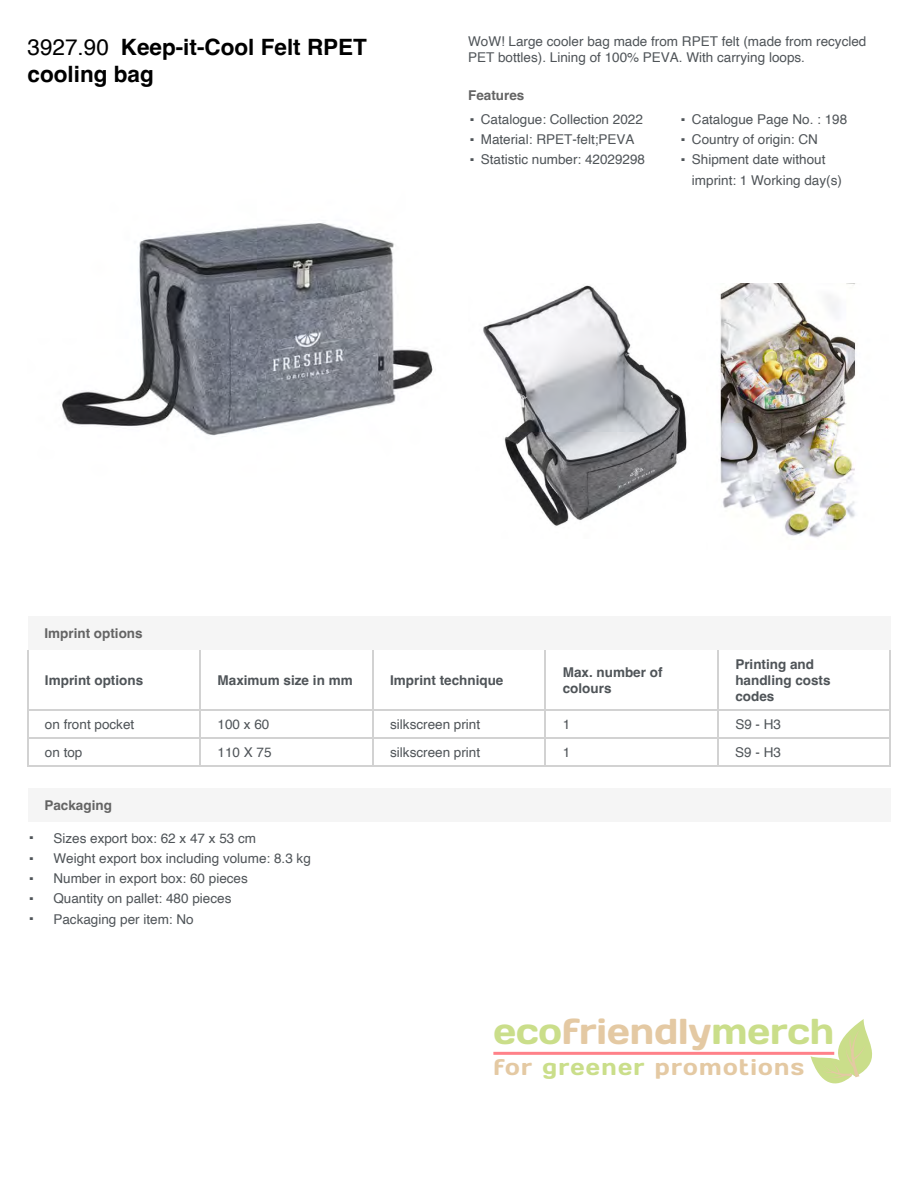
<style>
.page{position:relative;width:918px;height:1188px;background:#fff}
.page>*{position:absolute;margin:0;border:0;box-sizing:border-box;transform-origin:0 0}
.t1{font:36px "Days";color:#cade8a}
.t2{font:29.25px "Helvetica";color:#4f5458}
.t3{font:700 22.5px/26.8px "Helvetica";color:#000}
.t4{font:22.5px "Days";letter-spacing:.055em;color:#e4c9a3}
.t5{font:13.5px/20.2px "Helvetica";color:#4f5458}
.t6{font:700 13.5px/16px "Helvetica";color:#4f5458}
.t7{font:700 13.5px "Helvetica";color:#646464}
.s1{font-weight:400}
.s2{color:#e4c9a3}
.s3{color:#cade8a}
</style>
<div class="page">
<div style="left:28px;top:616px;width:862px;height:34px;background:#f5f5f5"></div>
<hr style="left:27px;top:650px;width:1px;height:61px;background:#d2d2d2">
<hr style="left:200px;top:650px;width:1px;height:61px;background:#d2d2d2">
<hr style="left:372px;top:650px;width:1px;height:61px;background:#d2d2d2">
<hr style="left:545px;top:650px;width:1px;height:61px;background:#d2d2d2">
<hr style="left:890px;top:650px;width:1px;height:61px;background:#d2d2d2">
<hr style="left:717px;top:650px;width:1px;height:61px;background:#d2d2d2">
<hr style="left:27px;top:709px;width:174px;height:2px;background:#d2d2d2">
<hr style="left:27px;top:709px;width:1px;height:30px;background:#d2d2d2">
<hr style="left:200px;top:709px;width:173px;height:2px;background:#d2d2d2">
<hr style="left:200px;top:709px;width:1px;height:30px;background:#d2d2d2">
<hr style="left:372px;top:709px;width:174px;height:2px;background:#d2d2d2">
<hr style="left:372px;top:709px;width:1px;height:30px;background:#d2d2d2">
<hr style="left:545px;top:709px;width:173px;height:2px;background:#d2d2d2">
<hr style="left:545px;top:709px;width:1px;height:30px;background:#d2d2d2">
<hr style="left:717px;top:709px;width:174px;height:2px;background:#d2d2d2">
<hr style="left:890px;top:709px;width:1px;height:30px;background:#d2d2d2">
<hr style="left:717px;top:709px;width:1px;height:30px;background:#d2d2d2">
<hr style="left:27px;top:737px;width:174px;height:2px;background:#d2d2d2">
<hr style="left:27px;top:765px;width:174px;height:1px;background:#d2d2d2">
<svg style="left:27px;top:739px;width:1px;height:26px"></svg>
<hr style="left:200px;top:737px;width:173px;height:2px;background:#d2d2d2">
<hr style="left:200px;top:765px;width:173px;height:1px;background:#d2d2d2">
<svg style="left:200px;top:739px;width:1px;height:26px"></svg>
<hr style="left:372px;top:737px;width:174px;height:2px;background:#d2d2d2">
<hr style="left:372px;top:765px;width:174px;height:1px;background:#d2d2d2">
<svg style="left:372px;top:739px;width:1px;height:26px"></svg>
<hr style="left:545px;top:737px;width:173px;height:2px;background:#d2d2d2">
<hr style="left:545px;top:765px;width:173px;height:1px;background:#d2d2d2">
<svg style="left:545px;top:739px;width:1px;height:26px"></svg>
<hr style="left:717px;top:737px;width:174px;height:2px;background:#d2d2d2">
<svg style="left:890px;top:739px;width:1px;height:26px"></svg>
<hr style="left:717px;top:765px;width:174px;height:1px;background:#d2d2d2">
<svg style="left:717px;top:739px;width:1px;height:26px"></svg>
<div style="left:28px;top:788px;width:862px;height:34px;background:#f5f5f5"></div>
<img style="left:61px;top:222px;width:372px;height:214px">
<img style="left:483px;top:285px;width:204px;height:241px">
<img style="left:720px;top:283px;width:136px;height:255px">
<hr style="left:493px;top:1052px;width:341px;height:3px;background:#ff8189">
<svg style="left:811px;top:1019px;width:61px;height:65px"></svg>
<h3 class="t3" style="left:28px;top:37px;width:341px"><span class="s1">3927.90</span> Keep-it-Cool Felt RPET cooling bag</h3>
<p class="t5" style="left:468px;top:34px;width:400px;line-height:15.6px">WoW! Large cooler bag made from RPET felt (made from recycled<br>PET bottles). Lining of 100% PEVA. With carrying loops.</p>
<p class="t7" style="left:468px;top:87px;width:58px">Features</p>
<p class="t5" style="left:468px;top:110px;width:381px"><sup>.</sup> Catalogue: Collection 2022 <sup>.</sup> Catalogue Page No. : 198 <sup>.</sup> Material: RPET-felt;PEVA</p>
<p class="t5" style="left:679px;top:130px;width:140px"><sup>.</sup> Country of origin: CN</p>
<p class="t5" style="left:468px;top:150px;width:178px"><sup>.</sup> Statistic number: 42029298</p>
<p class="t5" style="left:692px;top:150px;width:152px">Shipment date without imprint: 1 Working day(s)</p>
<h2 class="t2" style="left:679px;top:128px;width:10px">.</h2>
<p class="t7" style="left:44px;top:625px;width:100px">Imprint options</p>
<p class="t6" style="left:45px;top:673px;width:100px">Imprint options</p>
<p class="t6" style="left:218px;top:673px;width:137px">Maximum size in mm</p>
<p class="t6" style="left:390px;top:673px;width:115px">Imprint technique</p>
<p class="t6" style="left:563px;top:665px;width:101px">Max. number of colours</p>
<p class="t6" style="left:735px;top:657px;width:97px">Printing and handling costs codes</p>
<p class="t5" style="left:45px;top:714px;width:91px">on front pocket</p>
<p class="t5" style="left:218px;top:714px;width:53px">100 x 60</p>
<p class="t5" style="left:390px;top:714px;width:92px">silkscreen print</p>
<p class="t5" style="left:563px;top:714px;width:9px">1</p>
<p class="t5" style="left:735px;top:714px;width:47px">S9 - H3</p>
<p class="t5" style="left:45px;top:742px;width:39px">on top</p>
<p class="t5" style="left:218px;top:742px;width:56px">110 X 75</p>
<p class="t5" style="left:390px;top:742px;width:92px">silkscreen print</p>
<p class="t5" style="left:563px;top:742px;width:9px">1</p>
<p class="t5" style="left:735px;top:742px;width:47px">S9 - H3</p>
<p class="t7" style="left:44px;top:797px;width:69px">Packaging</p>
<p class="t5" style="left:28px;top:828px;width:285px"><sup>.</sup> Sizes export box: 62 x 47 x 53 cm<br><sup>.</sup> Weight export box including volume: 8.3 kg <sup>.</sup> Number in export box: 60 pieces<br><sup>.</sup> Quantity on pallet: 480 pieces<br><sup>.</sup> Packaging per item: No</p>
<h1 class="t1" style="left:493px;top:1009px;width:342px">eco<span class="s2">friendly</span>merch</h1>
<h3 class="t4" style="left:493px;top:1052px;width:312px">for <span class="s3">greener</span> promotions</h3>
</div>
